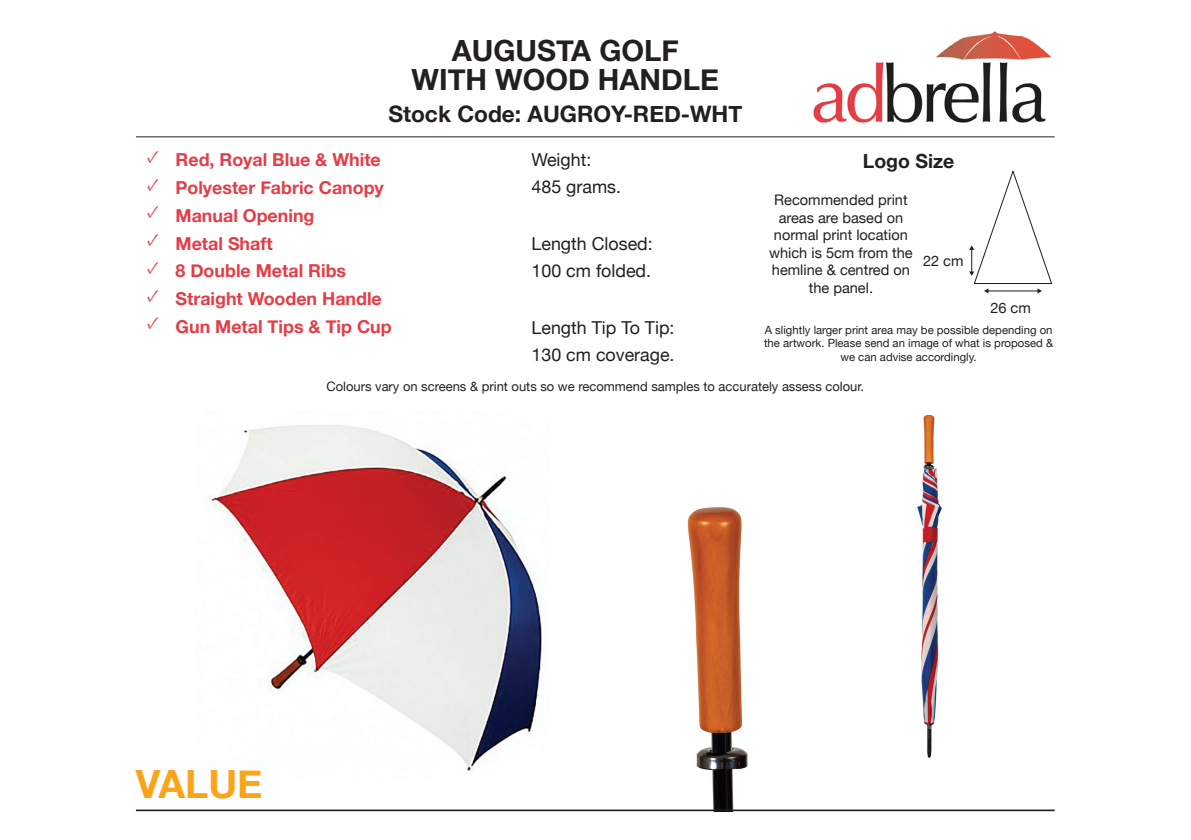
<style>
.page{position:relative;width:1191px;height:840px;background:#fff}
.page>*{position:absolute;margin:0;border:0;box-sizing:border-box;transform-origin:0 0}
.t1{font:700 38.8px "Helvetica Neue";color:#f9a41b}
.t2{font:700 29.2px/29.2px "Helvetica Neue";color:#231f20;text-align:center}
.t3{font:700 22.6px "Helvetica Neue";color:#231f20}
.t4{font:700 19.4px "Helvetica Neue";color:#231f20}
.t5{font:700 17.8px "Helvetica Neue";color:#e43d47}
.t6{font:17.8px/27.4px "Helvetica Neue";color:#231f20}
.t7{font:14.6px/17.4px "Helvetica Neue";color:#231f20;text-align:center}
.t8{font:13px "Helvetica Neue";color:#231f20}
.t9{font:11.4px/13.6px "Helvetica Neue";color:#231f20;text-align:center}
</style>
<div class="page">
<img style="left:917px;top:415px;width:25px;height:343px">
<img style="left:687px;top:507px;width:61px;height:302px">
<img style="left:208px;top:425px;width:334px;height:346px">
<hr style="left:136px;top:136px;width:918px;height:1px;background:#231f20">
<svg style="left:969px;top:171px;width:83px;height:122px"></svg>
<img style="left:813px;top:31px;width:239px;height:92px">
<hr style="left:136px;top:809px;width:918px;height:1px;background:#231f20">
<h2 class="t2" style="left:411px;top:36px;width:309px">AUGUSTA GOLF<br>WITH WOOD HANDLE</h2>
<p class="t3" style="left:388px;top:96px;width:355px">Stock Code: AUGROY-RED-WHT</p>
<p class="t5" style="left:147px;top:146px;width:235px"><sup>✓</sup> Red, Royal Blue &amp; White</p>
<p class="t5" style="left:147px;top:174px;width:238px"><sup>✓</sup> Polyester Fabric Canopy</p>
<p class="t5" style="left:147px;top:201px;width:169px"><sup>✓</sup> Manual Opening</p>
<p class="t5" style="left:147px;top:229px;width:127px"><sup>✓</sup> Metal Shaft</p>
<p class="t5" style="left:147px;top:257px;width:201px"><sup>✓</sup> 8 Double Metal Ribs</p>
<p class="t5" style="left:147px;top:284px;width:236px"><sup>✓</sup> Straight Wooden Handle</p>
<p class="t5" style="left:147px;top:312px;width:246px"><sup>✓</sup> Gun Metal Tips &amp; Tip Cup</p>
<p class="t6" style="left:531px;top:147px;width:91px">Weight:<br>485 grams.</p>
<p class="t6" style="left:531px;top:231px;width:123px">Length Closed:<br>100 cm folded.</p>
<p class="t4" style="left:863px;top:145px;width:93px">Logo Size</p>
<p class="t7" style="left:769px;top:192px;width:145px">Recommended print areas are based on normal print location which is 5cm from the hemline &amp; centred on the panel.</p>
<p class="t7" style="left:923px;top:253px;width:42px">22 cm</p>
<p class="t7" style="left:990px;top:299px;width:42px">26 cm</p>
<p class="t9" style="left:764px;top:323px;width:290px">A slightly larger print area may be possible depending on the artwork. Please send an image of what is proposed &amp; we can advise accordingly.</p>
<p class="t8" style="left:326px;top:377px;width:539px">Colours vary on screens &amp; print outs so we recommend samples to accurately assess colour.</p>
<p class="t6" style="left:531px;top:314px;width:144px">Length Tip To Tip:<br>130 cm coverage.</p>
<h1 class="t1" style="left:136px;top:753px;width:128px">VALUE</h1>
</div>
